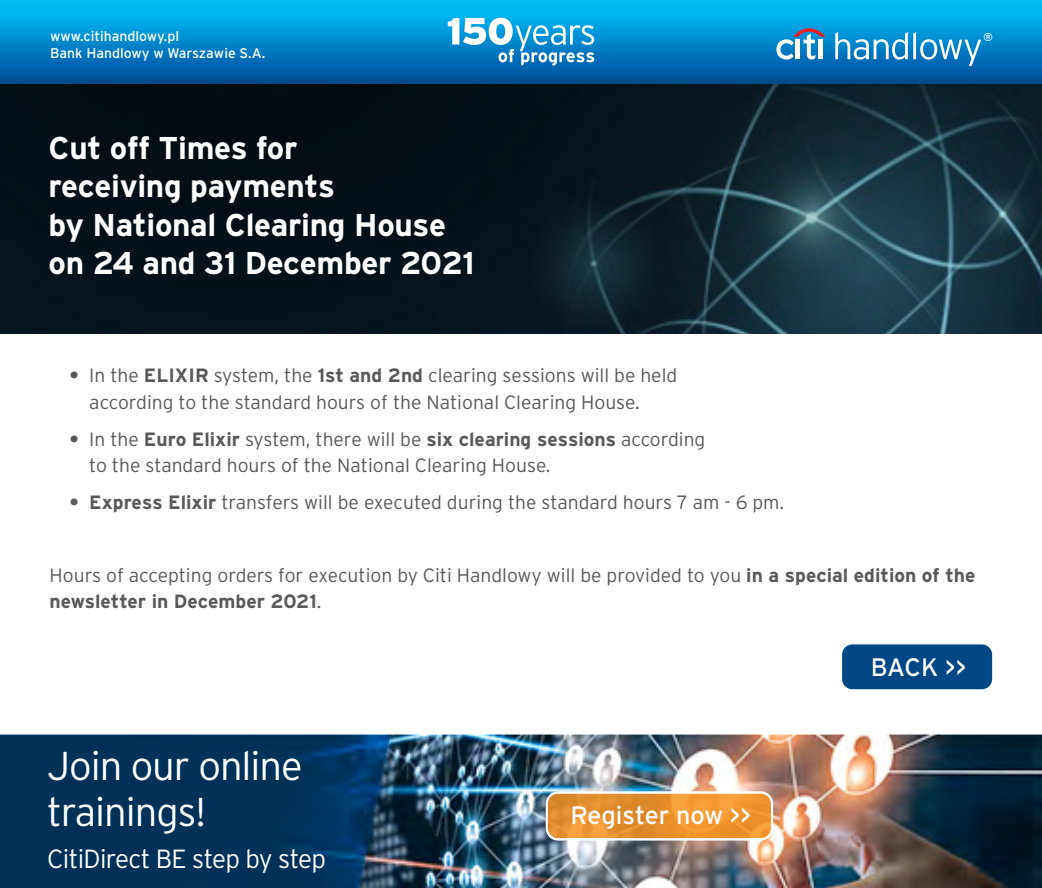
<style>
.page{position:relative;width:1042px;height:888px;background:#fff}
.page>*{position:absolute;margin:0;border:0;box-sizing:border-box;transform-origin:0 0}
.main_txt{font:300 40.25px/45.5px "Interstate Pl";letter-spacing:-.025em;color:#fff}
.main_txt-2{font:700 31.5px/38.5px "Interstate Pl";letter-spacing:-.01em;color:#fff}
.main_txt-3{font:300 26.25px "Interstate Pl";letter-spacing:-.025em;color:#fff}
.main_txt-4{font:25.2px "Interstate Pl";color:#fff}
.main_txt-5{font:300 19.25px/26.6px "Interstate Pl";color:#58595b}
.t1{font:14px/17.5px "Interstate Pl";color:#fff}
.t2{font:11.38px "Interstate Pl";color:#fff}
.s1{font-weight:700}
</style>
<div class="page">
<img style="left:0;top:83px;width:1042px;height:251px">
<div style="left:0;top:0;width:1042px;height:83px;background:linear-gradient(to bottom,#00c7ff,#004c98)"></div>
<svg style="left:835px;top:32px;width:146px;height:34px;background:#3899d1"></svg>
<svg style="left:776px;top:28px;width:49px;height:32px"></svg>
<hr style="left:819px;top:40px;width:4px;height:19px;background:#fff">
<svg style="left:448px;top:18px;width:146px;height:48px"></svg>
<div style="left:841px;top:643px;width:152px;height:47px;background:#004785;border-radius:11px"></div>
<div style="left:840px;top:642px;width:154px;height:49px;border:2px solid #fff;border-radius:11px"></div>
<img style="left:0;top:734px;width:1042px;height:154px">
<svg style="left:547px;top:792px;width:225px;height:47px;background:#ea9331"></svg>
<div style="left:546px;top:791px;width:227px;height:49px;border:2px solid #fff;border-radius:11px"></div>
<div style="left:546px;top:792px;width:227px;height:49px;border:2px solid #fff;border-radius:11px"></div>
<p class="t1" style="left:50px;top:27px;width:217px">www.citihandlowy.pl<br>Bank Handlowy w Warszawie S.A.</p>
<p class="t2" style="left:983px;top:30px;width:11px">®</p>
<p class="main_txt-2" style="left:49px;top:128px;width:428px">Cut off Times for<br>receiving payments<br>by National Clearing House on 24 and 31 December 2021</p>
<p class="main_txt-5" style="left:89px;top:362px;width:589px;text-indent:-20px"><span class="s1">•</span> In the <span class="s1">ELIXIR</span> system, the <span class="s1">1st and 2nd</span> clearing sessions will be held according to the standard hours of the National Clearing House.</p>
<p class="main_txt-5" style="left:89px;top:425px;width:617px;text-indent:-20px"><span class="s1">•</span> In the <span class="s1">Euro Elixir</span> system, there will be <span class="s1">six clearing sessions</span> according to the standard hours of the National Clearing House.</p>
<p class="main_txt-5" style="left:69px;top:488px;width:716px"><span class="s1">• Express Elixir</span> transfers will be executed during the standard hours 7 am - 6 pm.</p>
<p class="main_txt-5" style="left:50px;top:561px;width:927px">Hours of accepting orders for execution by Citi Handlowy will be provided to you <span class="s1">in a special edition of the newsletter in December 2021</span>.</p>
<p class="main_txt" style="left:47px;top:743px;width:257px">Join our online trainings!</p>
<p class="main_txt-3" style="left:47px;top:844px;width:280px">CitiDirect BE step by step</p>
<p class="main_txt-4" style="left:570px;top:801px;width:182px">Register now &gt;&gt;</p>
<p class="main_txt-4" style="left:871px;top:653px;width:97px">BACK &gt;&gt;</p>
</div>
